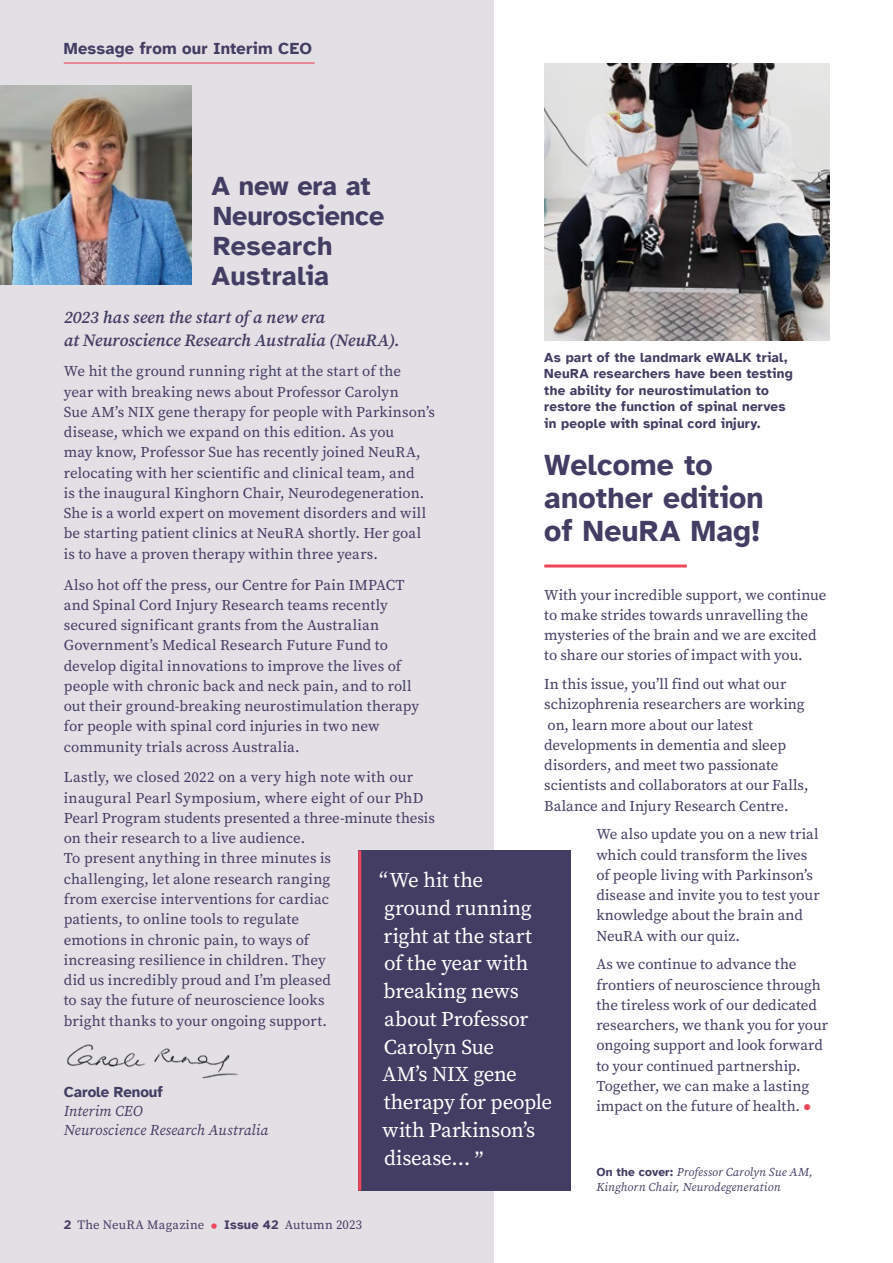
<style>
.page{position:relative;width:893px;height:1263px;background:#fff}
.page>*{position:absolute;margin:0;border:0;box-sizing:border-box;transform-origin:0 0}
.t1{font:700 30px/33px "Atkinson Hyperlegible";letter-spacing:.005em;color:#443d63}
.t2{font:700 27px/30px "Atkinson Hyperlegible";color:#443d63}
.t3{font:21px/27.8px "Source Serif Pro";letter-spacing:-.01em;color:#fff}
.t4{font:italic 600 17.25px/22.5px "Source Serif Pro";color:#443d63}
.t5{font:700 16.5px "Atkinson Hyperlegible";letter-spacing:.01em;color:#443d63}
.t6{font:15px/20.2px "Source Serif Pro";letter-spacing:.005em;color:#443d63}
.t7{font:italic 15px/18.8px "Source Serif Pro";color:#443d63}
.t8{font:700 15px "Atkinson Hyperlegible";letter-spacing:-.005em;color:#443d63}
.t9{font:700 13.5px/16.5px "Atkinson Hyperlegible";letter-spacing:.02em;color:#443d63}
.t10{font:12.75px "Source Serif Pro";letter-spacing:.025em;color:#443d63}
.t11{font:italic 12px/15px "Source Serif Pro";letter-spacing:.005em;color:#443d63}
.s1{font-size:27px;color:#ef4659}
.s2{font-family:"Atkinson Hyperlegible";font-weight:700;font-style:normal}
.s3{font-family:"Atkinson Hyperlegible";font-weight:700}
.s4{font-size:24px;color:#ef4659}
</style>
<div class="page">
<div style="left:0;top:0;width:493px;height:1263px;background:#e2dfe5"></div>
<hr style="left:64px;top:62px;width:251px;height:2px;background:#ef4659">
<img style="left:0;top:85px;width:191px;height:200px">
<img style="left:544px;top:64px;width:285px;height:276px">
<img style="left:67px;top:1044px;width:171px;height:35px">
<div style="left:358px;top:850px;width:213px;height:341px;background:#443d63"></div>
<hr style="left:358px;top:850px;width:3px;height:341px;background:#ef4659">
<hr style="left:544px;top:564px;width:143px;height:3px;background:#ef4659">
<p class="t5" style="left:64px;top:39px;width:250px">Message from our Interim CEO</p>
<h2 class="t2" style="left:212px;top:171px;width:174px">A new era at<br>Neuroscience<br>Research<br>Australia</h2>
<p class="t4" style="left:64px;top:307px;width:337px">2023 has seen the start of a new era<br>at Neuroscience Research Australia (NeuRA).</p>
<p class="t6" style="left:64px;top:361px;width:373px">We hit the ground running right at the start of the<br>year with breaking news about Professor Carolyn<br>Sue AM’s NIX gene therapy for people with Parkinson’s disease, which we expand on this edition. As you<br>may know, Professor Sue has recently joined NeuRA, relocating with her scientific and clinical team, and<br>is the inaugural Kinghorn Chair, Neurodegeneration.<br>She is a world expert on movement disorders and will be starting patient clinics at NeuRA shortly. Her goal is to have a proven therapy within three years.</p>
<p class="t6" style="left:64px;top:574px;width:357px">Also hot off the press, our Centre for Pain IMPACT and Spinal Cord Injury Research teams recently secured significant grants from the Australian Government’s Medical Research Future Fund to develop digital innovations to improve the lives of people with chronic back and neck pain, and to roll out their ground-breaking neurostimulation therapy for people with spinal cord injuries in two new community trials across Australia.</p>
<p class="t6" style="left:64px;top:767px;width:373px">Lastly, we closed 2022 on a very high note with our inaugural Pearl Symposium, where eight of our PhD Pearl Program students presented a three-minute thesis on their research to a live audience.<br>To present anything in three minutes is<br>challenging, let alone research ranging<br>from exercise interventions for cardiac<br>patients, to online tools to regulate<br>emotions in chronic pain, to ways of<br>increasing resilience in children. They<br>did us incredibly proud and I’m pleased<br>to say the future of neuroscience looks<br>bright thanks to your ongoing support.</p>
<p class="t9" style="left:544px;top:349px;width:250px">As part of the landmark eWALK trial, NeuRA researchers have been testing the ability for neurostimulation to restore the function of spinal nerves in people with spinal cord injury.</p>
<h1 class="t1" style="left:544px;top:448px;width:221px">Welcome to another edition of NeuRA Mag!</h1>
<p class="t6" style="left:544px;top:584px;width:283px">With your incredible support, we continue to make strides towards unravelling the mysteries of the brain and we are excited to share our stories of impact with you.</p>
<p class="t6" style="left:544px;top:674px;width:266px">In this issue, you’ll find out what our schizophrenia researchers are working on, learn more about our latest developments in dementia and sleep disorders, and meet two passionate scientists and collaborators at our Falls, Balance and Injury Research Centre.</p>
<p class="t6" style="left:596px;top:824px;width:225px">We also update you on a new trial which could transform the lives of people living with Parkinson’s disease and invite you to test your knowledge about the brain and<br>NeuRA with our quiz.</p>
<p class="t6" style="left:596px;top:954px;width:233px">As we continue to advance the frontiers of neuroscience through the tireless work of our dedicated researchers, we thank you for your ongoing support and look forward to your continued partnership.<br>Together, we can make a lasting impact on the future of health. <span class="s1">•</span></p>
<h3 class="t3" style="left:379px;top:866px;width:175px">“We hit the ground running right at the start<br>of the year with breaking news about Professor<br>Carolyn Sue<br>AM’s NIX gene therapy for people with Parkinson’s disease… ”</h3>
<p class="t8" style="left:64px;top:1083px;width:101px">Carole Renouf</p>
<p class="t7" style="left:64px;top:1102px;width:206px">Interim CEO<br>Neuroscience Research Australia</p>
<p class="t11" style="left:596px;top:1164px;width:218px"><span class="s2">On the cover:</span> Professor Carolyn Sue AM,<br>Kinghorn Chair, Neurodegeneration</p>
<p class="t10" style="left:64px;top:1217px;width:300px"><span class="s3">2</span> The NeuRA Magazine <span class="s4">•</span> <span class="s3">Issue 42</span> Autumn 2023</p>
</div>
